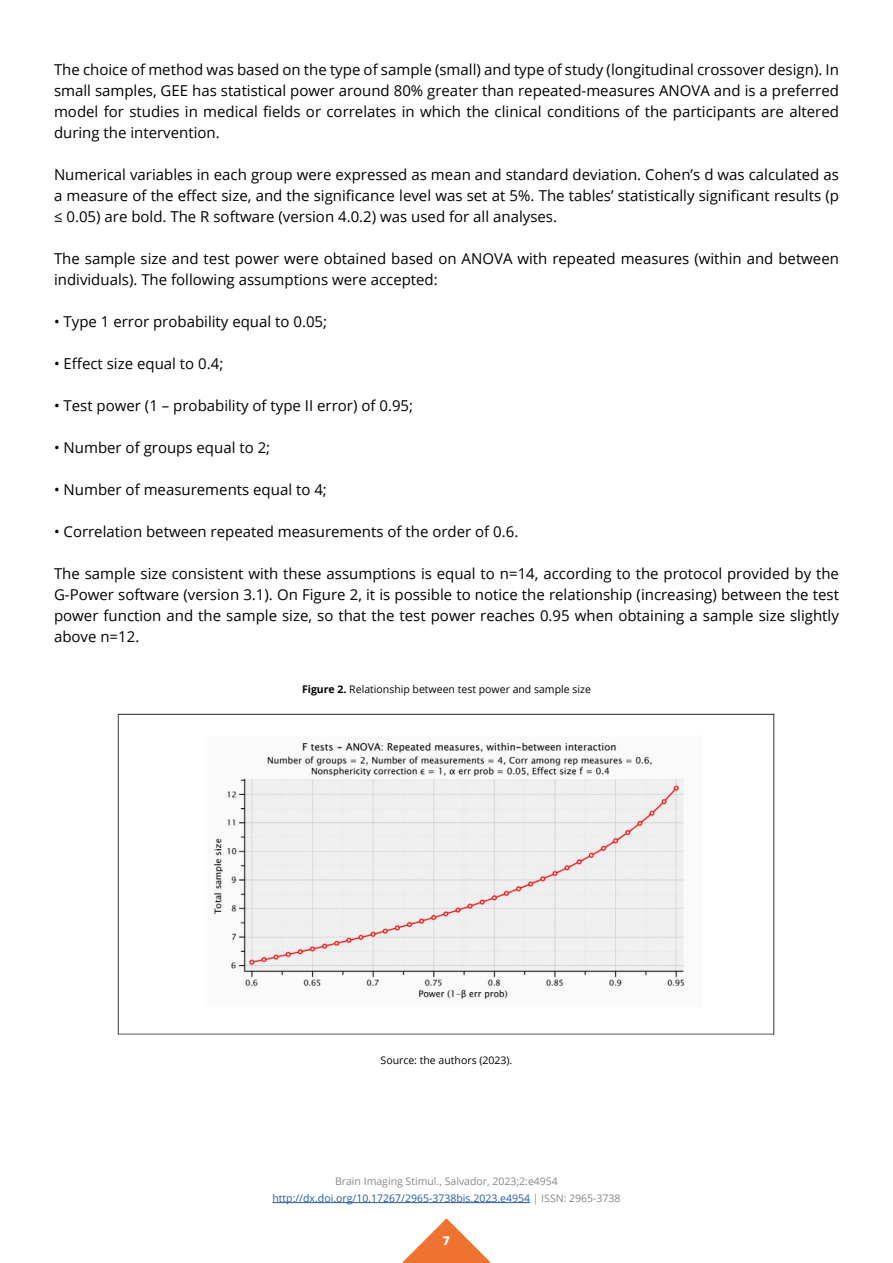
<style>
.page{position:relative;width:893px;height:1263px;background:#fff}
.page>*{position:absolute;margin:0;border:0;box-sizing:border-box;transform-origin:0 0}
.t1{font:15px/21px "Open Sans";color:#000;text-align:justify}
.t2{font:800 12px "Open Sans";color:#fff}
.t3{font:10.5px/16.5px "Open Sans";color:#878787;text-align:center}
.t4{font:10.5px "Open Sans";color:#000}
.s1{font-weight:700}
.s2{color:#275b9b}
</style>
<div class="page">
<svg style="left:402px;top:1218px;width:89px;height:45px"></svg>
<hr style="left:272px;top:1202px;width:258px;height:1px;background:#275b9b">
<img style="left:117px;top:713px;width:658px;height:322px">
<p class="t1" style="left:54px;top:59px;width:786px">The choice of method was based on the type of sample (small) and type of study (longitudinal crossover design). In small samples, GEE has statistical power around 80% greater than repeated-measures ANOVA and is a preferred model for studies in medical fields or correlates in which the clinical conditions of the participants are altered during the intervention.</p>
<p class="t1" style="left:54px;top:164px;width:786px">Numerical variables in each group were expressed as mean and standard deviation. Cohen’s d was calculated as a measure of the effect size, and the significance level was set at 5%. The tables’ statistically significant results (p ≤ 0.05) are bold. The R software (version 4.0.2) was used for all analyses.</p>
<p class="t1" style="left:54px;top:248px;width:786px">The sample size and test power were obtained based on ANOVA with repeated measures (within and between individuals). The following assumptions were accepted:</p>
<p class="t1" style="left:54px;top:311px;width:275px">• Type 1 error probability equal to 0.05;</p>
<p class="t1" style="left:54px;top:353px;width:171px">• Effect size equal to 0.4;</p>
<p class="t1" style="left:54px;top:395px;width:361px">• Test power (1 – probability of type II error) of 0.95;</p>
<p class="t1" style="left:54px;top:437px;width:218px">• Number of groups equal to 2;</p>
<p class="t1" style="left:54px;top:479px;width:274px">• Number of measurements equal to 4;</p>
<p class="t1" style="left:54px;top:521px;width:466px">• Correlation between repeated measurements of the order of 0.6.</p>
<p class="t1" style="left:54px;top:563px;width:786px">The sample size consistent with these assumptions is equal to n=14, according to the protocol provided by the G-Power software (version 3.1). On Figure 2, it is possible to notice the relationship (increasing) between the test power function and the sample size, so that the test power reaches 0.95 when obtaining a sample size slightly above n=12.</p>
<p class="t4" style="left:302px;top:682px;width:290px"><span class="s1">Figure 2.</span> Relationship between test power and sample size</p>
<p class="t4" style="left:381px;top:1053px;width:133px">Source: the authors (2023).</p>
<p class="t3" style="left:272px;top:1173px;width:350px">Brain Imaging Stimul., Salvador, 2023;2:e4954 <span class="s2">http://dx.doi.org/10.17267/2965-3738bis.2023.e4954</span> | ISSN: 2965-3738</p>
<p class="t2" style="left:443px;top:1232px;width:9px">7</p>
</div>
